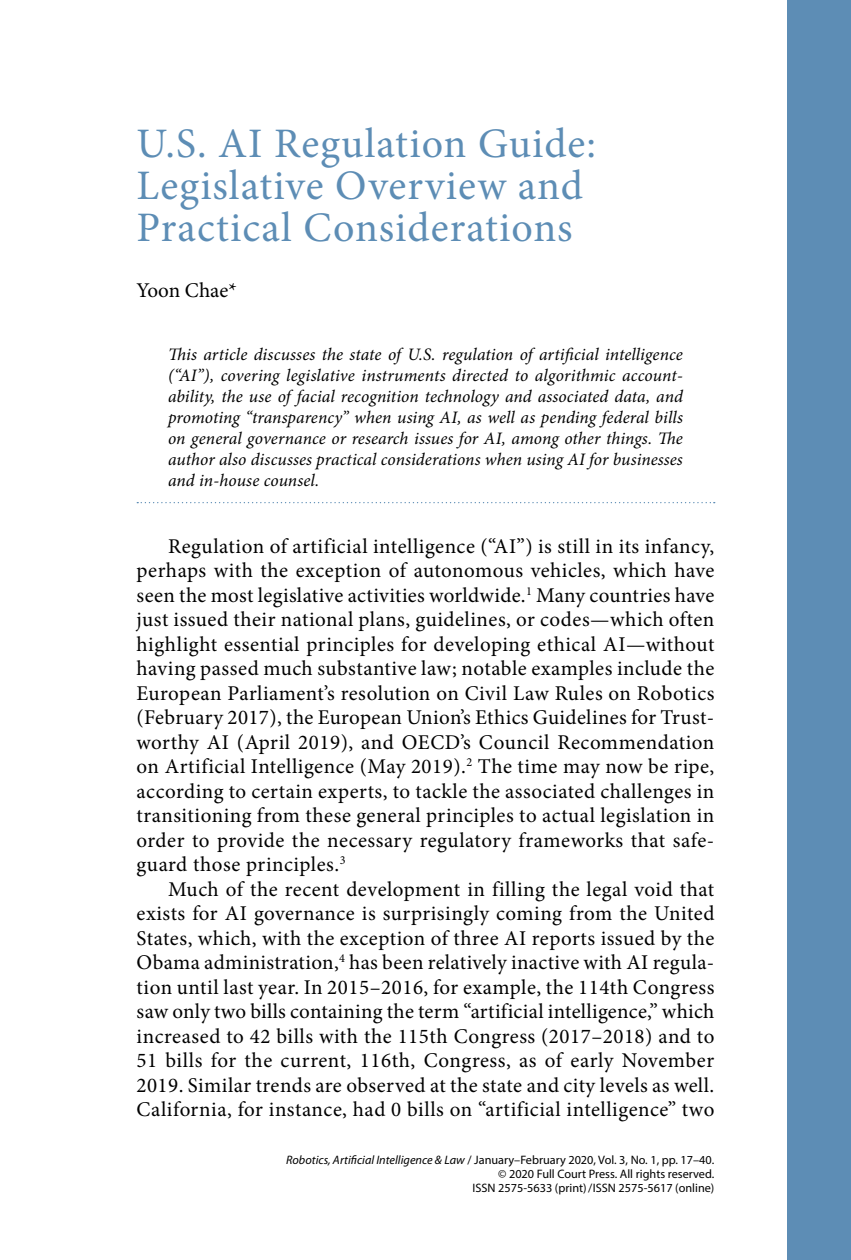
<style>
.page{position:relative;width:851px;height:1260px;background:#fff}
.page>*{position:absolute;margin:0;border:0;box-sizing:border-box;transform-origin:0 0}
.CT{font:42px/42px "Minion Pro";letter-spacing:.03em;color:#5d8db5}
.t{font:21px/24.5px "Minion Pro";letter-spacing:.025em;color:#000;text-align:justify}
.CA{font:21px "Minion Pro";color:#000}
.abstract{font:italic 17.5px/21px "Minion Pro";color:#000;text-align:justify}
.t1{font:12.25px "Myriad Pro";color:#000}
.s1{font-style:italic}
</style>
<div class="page">
<div style="left:788px;top:0;width:62px;height:1260px;background:#5d8db5"></div>
<svg style="left:137px;top:502px;width:577px;height:1px"></svg>
<p class="CT" style="left:136px;top:122px;width:461px">U.S. AI Regulation Guide:<br>Legislative Overview and<br>Practical Considerations</p>
<p class="CA" style="left:136px;top:276px;width:102px">Yoon Chae*</p>
<p class="abstract" style="left:168px;top:344px;width:516px">This article discusses the state of U.S. regulation of artificial intelligence (“AI”), covering legislative instruments directed to algorithmic account&shy;ability, the use of facial recognition technology and associated data, and promoting “transparency” when using AI, as well as pending federal bills on general governance or research issues for AI, among other things. The author also discusses practical considerations when using AI for businesses and in-house counsel.</p>
<p class="t" style="left:136px;top:534px;width:579px;text-indent:32px">Regulation of artificial intelligence (“AI”) is still in its infancy, perhaps with the exception of autonomous vehicles, which have seen the most legislative activities worldwide.<sup>1</sup> Many countries have just issued their national plans, guidelines, or codes—which often highlight essential principles for developing ethical AI—without having passed much substantive law; notable examples include the European Parliament’s resolution on Civil Law Rules on Robotics (February 2017), the European Union’s Ethics Guidelines for Trust&shy;worthy AI (April 2019), and OECD’s Council Recommendation on Artificial Intelligence (May 2019).<sup>2</sup> The time may now be ripe, according to certain experts, to tackle the associated challenges in transitioning from these general principles to actual legislation in order to provide the necessary regulatory frameworks that safe&shy;guard those principles.<sup>3</sup></p>
<p class="t" style="left:136px;top:877px;width:579px;text-indent:32px">Much of the recent development in filling the legal void that exists for AI governance is surprisingly coming from the United States, which, with the exception of three AI reports issued by the Obama administration,<sup>4</sup> has been relatively inactive with AI regula&shy;tion until last year. In 2015–2016, for example, the 114th Congress saw only two bills containing the term “artificial intelligence,” which increased to 42 bills with the 115th Congress (2017–2018) and to 51 bills for the current, 116th, Congress, as of early November 2019. Similar trends are observed at the state and city levels as well.<br>California, for instance, had 0 bills on “artificial intelligence” two</p>
<p class="t1" style="left:286px;top:1153px;width:429px"><span class="s1">Robotics, Artificial Intelligence &amp; Law</span> / January–February 2020, Vol. 3, No. 1, pp. 17–40.</p>
<p class="t1" style="left:498px;top:1167px;width:218px">© 2020 Full Court Press. All rights reserved.</p>
<p class="t1" style="left:472px;top:1181px;width:243px">ISSN 2575-5633 (print)/ISSN 2575-5617 (online)</p>
</div>
